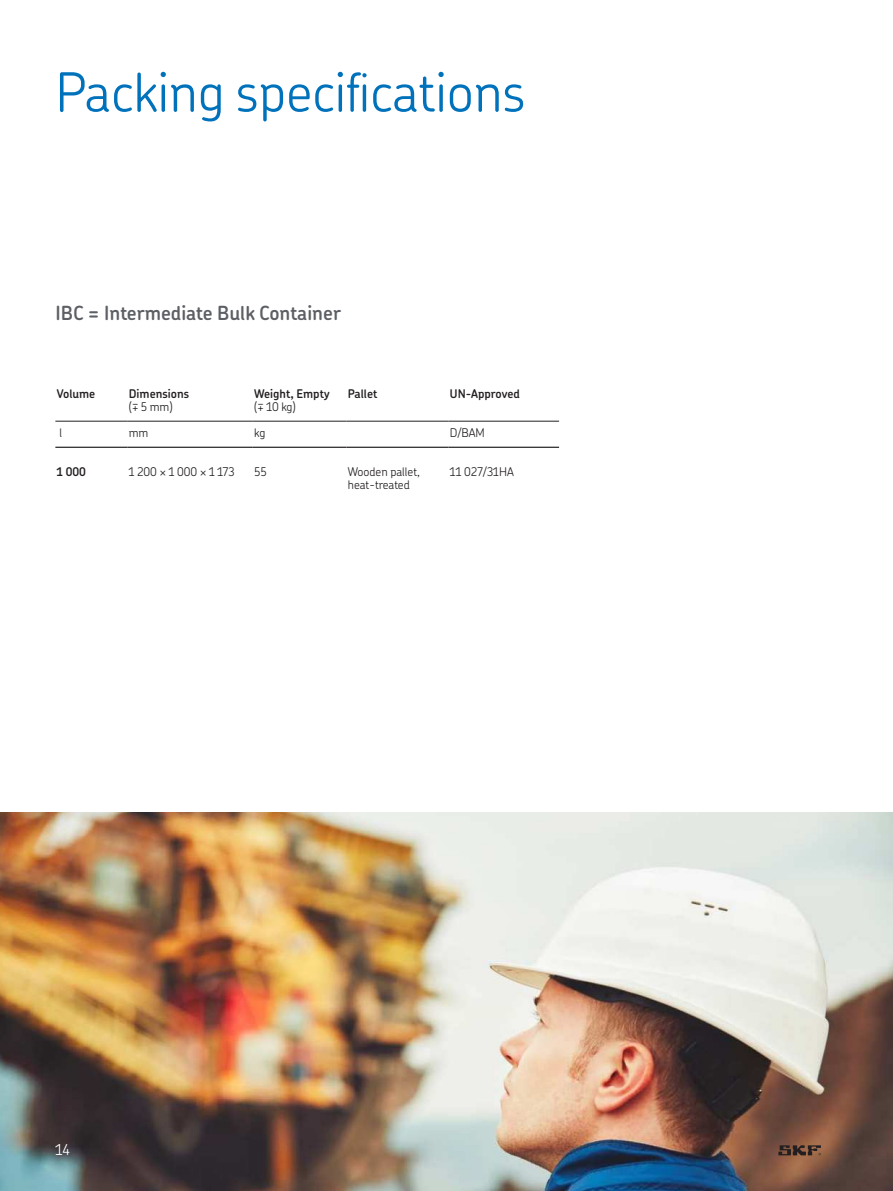
<style>
.page{position:relative;width:893px;height:1191px;background:#fff}
.page>*{position:absolute;margin:0;border:0;box-sizing:border-box;transform-origin:0 0}
.t1{font:300 54px "SKF Chevin OT";color:#0072bc}
.t2{font:600 19.5px "SKF Chevin OT";color:#5c5f64}
.t3{font:300 15px "SKF Chevin OT";color:#fff}
.t4{font:300 12px/13px "SKF Chevin OT";color:#231f20}
.t5{font:600 12px "SKF Chevin OT";color:#231f20}
</style>
<div class="page">
<hr style="left:55px;top:421px;width:72px;height:1px;background:#231f20">
<hr style="left:55px;top:447px;width:72px;height:1px;background:#231f20">
<hr style="left:127px;top:421px;width:126px;height:1px;background:#231f20">
<hr style="left:127px;top:447px;width:126px;height:1px;background:#231f20">
<hr style="left:253px;top:421px;width:93px;height:1px;background:#231f20">
<hr style="left:253px;top:447px;width:93px;height:1px;background:#231f20">
<hr style="left:346px;top:421px;width:102px;height:1px;background:#231f20">
<hr style="left:346px;top:447px;width:102px;height:1px;background:#231f20">
<hr style="left:448px;top:421px;width:111px;height:1px;background:#231f20">
<hr style="left:448px;top:447px;width:111px;height:1px;background:#231f20">
<img style="left:0;top:812px;width:892px;height:379px">
<svg style="left:778px;top:1145px;width:43px;height:10px"></svg>
<h1 class="t1" style="left:55px;top:67px;width:471px">Packing specifications</h1>
<h2 class="t2" style="left:55px;top:304px;width:287px">IBC = Intermediate Bulk Container</h2>
<p class="t5" style="left:57px;top:388px;width:40px">Volume</p>
<p class="t5" style="left:129px;top:388px;width:62px">Dimensions</p>
<p class="t5" style="left:254px;top:388px;width:77px">Weight, Empty</p>
<p class="t5" style="left:348px;top:388px;width:31px">Pallet</p>
<p class="t5" style="left:450px;top:388px;width:71px">UN-Approved</p>
<p class="t4" style="left:129px;top:401px;width:45px">(∓ 5 mm)</p>
<p class="t4" style="left:254px;top:401px;width:43px">(∓ 10 kg)</p>
<p class="t4" style="left:59px;top:427px;width:4px">l</p>
<p class="t4" style="left:129px;top:427px;width:21px">mm</p>
<p class="t4" style="left:254px;top:427px;width:13px">kg</p>
<p class="t4" style="left:450px;top:427px;width:36px">D/BAM</p>
<p class="t5" style="left:57px;top:466px;width:31px">1 000</p>
<p class="t4" style="left:129px;top:466px;width:107px">1 200 × 1 000 × 1 173</p>
<p class="t4" style="left:254px;top:466px;width:14px">55</p>
<p class="t4" style="left:348px;top:466px;width:74px">Wooden pallet, heat-treated</p>
<p class="t4" style="left:450px;top:466px;width:65px">11 027/31HA</p>
<p class="t3" style="left:55px;top:1143px;width:16px">14</p>
</div>
